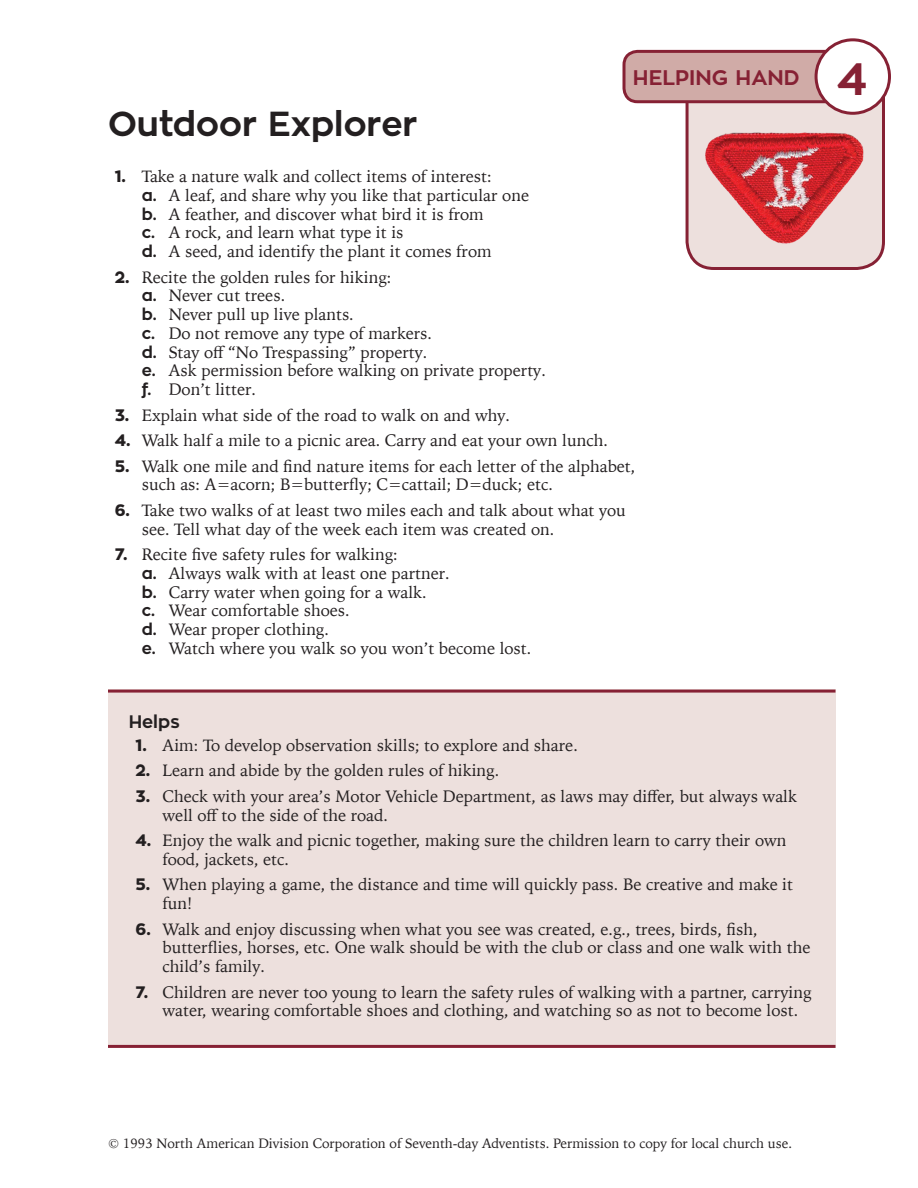
<style>
.page{position:relative;width:918px;height:1188px;background:#fff}
.page>*{position:absolute;margin:0;border:0;box-sizing:border-box;transform-origin:0 0}
.t1{font:700 34.5px "Zona Pro";color:#231f20}
.t2{font:700 21px "Zona Pro";color:#862134}
.t3{font:700 18px "Zona Pro";color:#231f20}
.t4{font:16.5px/18.8px "Iowan Old Style";color:#231f20}
.t5{font:13.5px "Iowan Old Style";color:#231f20}
.s1{font-size:45px}
.s2{font-family:"Zona Pro";font-weight:800}
.s3{font-family:"Zona Pro";font-weight:700}
</style>
<div class="page">
<div style="left:108px;top:689px;width:727px;height:356px;background:#ede0dd"></div>
<hr style="left:108px;top:690px;width:727px;height:3px;background:#862134">
<hr style="left:108px;top:1045px;width:727px;height:3px;background:#862134">
<svg style="left:622px;top:48px;width:265px;height:222px"></svg>
<div style="left:816px;top:40px;width:74px;height:73px;background:#fff;border-radius:50%"></div>
<div style="left:815px;top:38px;width:76px;height:77px;border:3px solid #862134;border-radius:50%"></div>
<img style="left:687px;top:118px;width:200px;height:136px">
<p class="t2" style="left:633px;top:64px;width:236px">HELPING HAND <span class="s1">4</span></p>
<h1 class="t1" style="left:108px;top:102px;width:311px">Outdoor Explorer</h1>
<p class="t4" style="left:142px;top:166px;width:389px;text-indent:-27px"><span class="s2">1.</span> Take a nature walk and collect items of interest:<br><span class="s3">a.</span> A leaf, and share why you like that particular one <span class="s3">b.</span> A feather, and discover what bird it is from<br><span class="s3">c.</span> A rock, and learn what type it is<br><span class="s3">d.</span> A seed, and identify the plant it comes from</p>
<p class="t4" style="left:142px;top:267px;width:406px;text-indent:-27px"><span class="s2">2.</span> Recite the golden rules for hiking:<br><span class="s3">a.</span> Never cut trees.<br><span class="s3">b.</span> Never pull up live plants.<br><span class="s3">c.</span> Do not remove any type of markers.<br><span class="s3">d.</span> Stay off “No Trespassing” property.<br><span class="s3">e.</span> Ask permission before walking on private property. <span class="s3">f.</span> Don’t litter.</p>
<p class="t4" style="left:115px;top:405px;width:397px"><span class="s2">3.</span> Explain what side of the road to walk on and why.</p>
<p class="t4" style="left:115px;top:430px;width:495px"><span class="s2">4.</span> Walk half a mile to a picnic area. Carry and eat your own lunch.</p>
<p class="t4" style="left:142px;top:456px;width:495px;text-indent:-27px"><span class="s2">5.</span> Walk one mile and find nature items for each letter of the alphabet, such as: A=acorn; B=butterfly; C=cattail; D=duck; etc.</p>
<p class="t4" style="left:142px;top:500px;width:486px;text-indent:-27px"><span class="s2">6.</span> Take two walks of at least two miles each and talk about what you see. Tell what day of the week each item was created on.</p>
<p class="t4" style="left:142px;top:544px;width:391px;text-indent:-27px"><span class="s2">7.</span> Recite five safety rules for walking:<br><span class="s3">a.</span> Always walk with at least one partner.<br><span class="s3">b.</span> Carry water when going for a walk.<br><span class="s3">c.</span> Wear comfortable shoes.<br><span class="s3">d.</span> Wear proper clothing.<br><span class="s3">e.</span> Watch where you walk so you won’t become lost.</p>
<p class="t3" style="left:129px;top:710px;width:52px">Helps</p>
<p class="t4" style="left:136px;top:735px;width:444px"><span class="s2">1.</span> Aim: To develop observation skills; to explore and share.</p>
<p class="t4" style="left:136px;top:761px;width:365px"><span class="s2">2.</span> Learn and abide by the golden rules of hiking.</p>
<p class="t4" style="left:163px;top:786px;width:636px;text-indent:-27px"><span class="s2">3.</span> Check with your area’s Motor Vehicle Department, as laws may differ, but always walk well off to the side of the road.</p>
<p class="t4" style="left:163px;top:830px;width:626px;text-indent:-27px"><span class="s2">4.</span> Enjoy the walk and picnic together, making sure the children learn to carry their own food, jackets, etc.</p>
<p class="t4" style="left:163px;top:874px;width:632px;text-indent:-27px"><span class="s2">5.</span> When playing a game, the distance and time will quickly pass. Be creative and make it fun!</p>
<p class="t4" style="left:163px;top:919px;width:649px;text-indent:-27px"><span class="s2">6.</span> Walk and enjoy discussing when what you see was created, e.g., trees, birds, fish, butterflies, horses, etc. One walk should be with the club or class and one walk with the child’s family.</p>
<p class="t4" style="left:163px;top:982px;width:651px;text-indent:-27px"><span class="s2">7.</span> Children are never too young to learn the safety rules of walking with a partner, carrying water, wearing comfortable shoes and clothing, and watching so as not to become lost.</p>
<p class="t5" style="left:108px;top:1131px;width:686px">© 1993 North American Division Corporation of Seventh-day Adventists. Permission to copy for local church use.</p>
</div>
